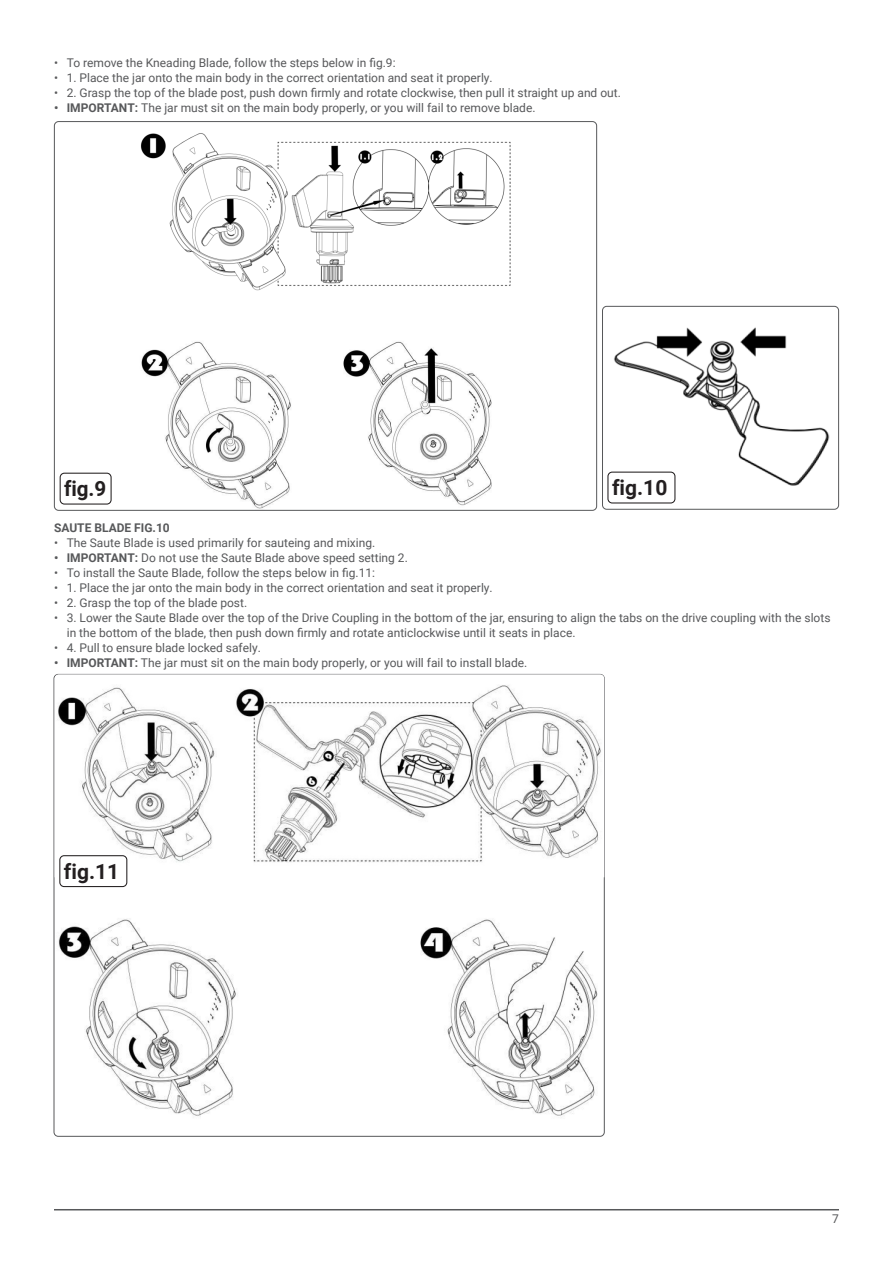
<style>
.page{position:relative;width:893px;height:1263px;background:#fff}
.page>*{position:absolute;margin:0;border:0;box-sizing:border-box;transform-origin:0 0}
.Main_Copy__DO_NOT_MO{font:700 21px "Roboto";color:#231f20}
.t1{font:12px/15px "Roboto";color:#57585a}
.Main_Copy__DO_NOT_MO-2{font:700 12px "Roboto";color:#57585a}
.s1{font-weight:700}
</style>
<div class="page">
<hr style="left:54px;top:1209px;width:785px;height:1px;background:#57585a">
<img style="left:58px;top:919px;width:540px;height:198px">
<img style="left:141px;top:133px;width:370px;height:376px">
<img style="left:610px;top:327px;width:220px;height:177px">
<div style="left:602px;top:306px;width:237px;height:204px;border:1px solid #57585a;border-radius:4px"></div>
<img style="left:55px;top:674px;width:549px;height:203px">
<div style="left:60px;top:473px;width:52px;height:32px;border:1px solid #231f20;border-radius:4px"></div>
<div style="left:608px;top:472px;width:67px;height:31px;background:#fff;border-radius:4px"></div>
<div style="left:607px;top:472px;width:68px;height:31px;border:1px solid #231f20;border-radius:4px"></div>
<div style="left:60px;top:856px;width:67px;height:30px;background:#fff;border-radius:4px"></div>
<div style="left:59px;top:855px;width:68px;height:32px;border:1px solid #231f20;border-radius:4px"></div>
<p class="t1" style="left:54px;top:54px;width:343px">• To remove the Kneading Blade, follow the steps below in fig.9:</p>
<p class="t1" style="left:54px;top:69px;width:440px">• 1. Place the jar onto the main body in the correct orientation and seat it properly.</p>
<p class="t1" style="left:54px;top:84px;width:568px">• 2. Grasp the top of the blade post, push down firmly and rotate clockwise, then pull it straight up and out.</p>
<p class="t1" style="left:54px;top:99px;width:483px"><span class="s1">• IMPORTANT:</span> The jar must sit on the main body properly, or you will fail to remove blade.</p>
<p class="Main_Copy__DO_NOT_MO" style="left:64px;top:474px;width:43px">fig.9</p>
<p class="Main_Copy__DO_NOT_MO" style="left:612px;top:473px;width:57px">fig.10</p>
<p class="Main_Copy__DO_NOT_MO-2" style="left:54px;top:519px;width:117px">SAUTE BLADE FIG.10</p>
<p class="t1" style="left:54px;top:534px;width:323px">• The Saute Blade is used primarily for sauteing and mixing.</p>
<p class="t1" style="left:54px;top:549px;width:355px"><span class="s1">• IMPORTANT:</span> Do not use the Saute Blade above speed setting 2.</p>
<p class="t1" style="left:54px;top:564px;width:323px">• To install the Saute Blade, follow the steps below in fig.11:</p>
<p class="t1" style="left:54px;top:579px;width:440px">• 1. Place the jar onto the main body in the correct orientation and seat it properly.</p>
<p class="t1" style="left:54px;top:594px;width:195px">• 2. Grasp the top of the blade post.</p>
<p class="t1" style="left:67px;top:609px;width:765px;text-indent:-13px">• 3. Lower the Saute Blade over the top of the Drive Coupling in the bottom of the jar, ensuring to align the tabs on the drive coupling with the slots in the bottom of the blade, then push down firmly and rotate anticlockwise until it seats in place.</p>
<p class="t1" style="left:54px;top:639px;width:208px">• 4. Pull to ensure blade locked safely.</p>
<p class="t1" style="left:54px;top:654px;width:475px"><span class="s1">• IMPORTANT:</span> The jar must sit on the main body properly, or you will fail to install blade.</p>
<p class="Main_Copy__DO_NOT_MO" style="left:64px;top:857px;width:57px">fig.11</p>
<p class="t1" style="left:832px;top:1211px;width:8px">7</p>
</div>
